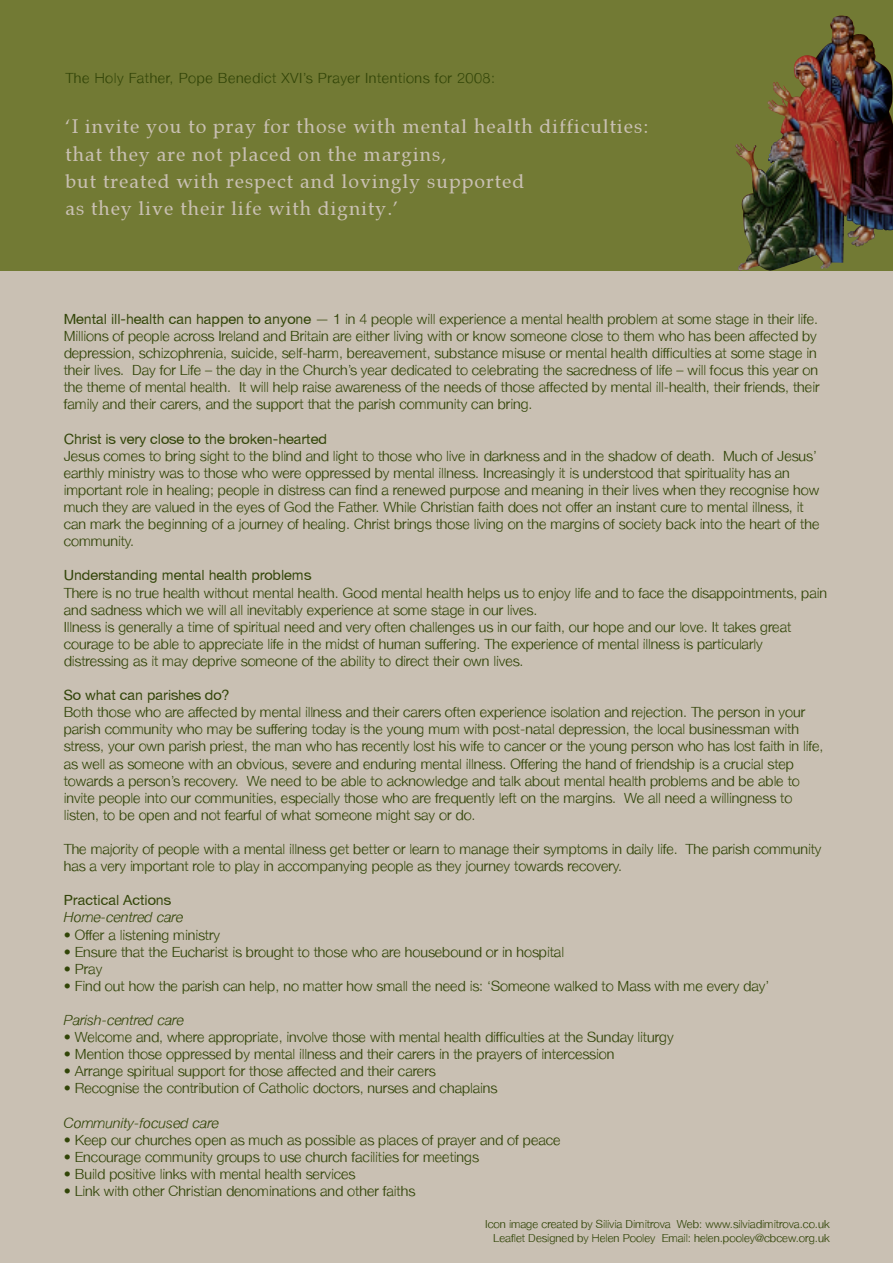
<style>
.page{position:relative;width:893px;height:1263px;background:#fff}
.page>*{position:absolute;margin:0;border:0;box-sizing:border-box;transform-origin:0 0}
.t1{font:19.5px/27px "Palatino Roman+T42+BNWHHB";color:#c9c0b3}
.t2{font:14.25px/17.1px "Helvetica Neue Light+T42+TJHZVS";color:#324508}
.t3{font:14.25px "Helvetica Neue+T42+PPAKLX";color:#324508}
.t4{font:14.25px "Helvetica Neue Light Italic+T42+SEYWMI";color:#324508}
.t5{font:14.25px "Helvetica Neue Light+T42+TJHZVS";letter-spacing:.04em;color:#324508}
.t6{font:11.25px/13.5px "Helvetica Neue Light+T42+TJHZVS";color:#324508;text-align:right}
.s1{font-family:"Helvetica Neue+T42+PPAKLX"}
</style>
<div class="page">
<div style="left:0;top:261px;width:893px;height:1002px;background:#c9c0b3"></div>
<div style="left:0;top:0;width:893px;height:270px;background:#727a34"></div>
<img style="left:767px;top:81px;width:126px;height:61px">
<img style="left:735px;top:142px;width:158px;height:129px">
<p class="t5" style="left:65px;top:69px;width:431px">The Holy Father, Pope Benedict XVI’s Prayer Intentions for 2008:</p>
<h1 class="t1" style="left:65px;top:114px;width:584px">‘I invite you to pray for those with mental health difficulties: that they are not placed on the margins,<br>but treated with respect and lovingly supported<br>as they live their life with dignity.’</h1>
<p class="t2" style="left:64px;top:310px;width:757px"><span class="s1">Mental ill-health can happen to anyone</span> — 1 in 4 people will experience a mental health problem at some stage in their life.<br>Millions of people across Ireland and Britain are either living with or know someone close to them who has been affected by depression, schizophrenia, suicide, self-harm, bereavement, substance misuse or mental health difficulties at some stage in their lives. Day for Life – the day in the Church’s year dedicated to celebrating the sacredness of life – will focus this year on the theme of mental health. It will help raise awareness of the needs of those affected by mental ill-health, their friends, their family and their carers, and the support that the parish community can bring.</p>
<p class="t3" style="left:64px;top:430px;width:265px">Christ is very close to the broken-hearted</p>
<p class="t2" style="left:64px;top:447px;width:757px">Jesus comes to bring sight to the blind and light to those who live in darkness and in the shadow of death. Much of Jesus’ earthly ministry was to those who were oppressed by mental illness. Increasingly it is understood that spirituality has an important role in healing; people in distress can find a renewed purpose and meaning in their lives when they recognise how much they are valued in the eyes of God the Father. While Christian faith does not offer an instant cure to mental illness, it can mark the beginning of a journey of healing. Christ brings those living on the margins of society back into the heart of the community.</p>
<p class="t3" style="left:64px;top:567px;width:249px">Understanding mental health problems</p>
<p class="t2" style="left:64px;top:584px;width:765px">There is no true health without mental health. Good mental health helps us to enjoy life and to face the disappointments, pain and sadness which we will all inevitably experience at some stage in our lives.<br>Illness is generally a time of spiritual need and very often challenges us in our faith, our hope and our love. It takes great courage to be able to appreciate life in the midst of human suffering. The experience of mental illness is particularly distressing as it may deprive someone of the ability to direct their own lives.</p>
<p class="t3" style="left:64px;top:686px;width:167px">So what can parishes do?</p>
<p class="t2" style="left:64px;top:703px;width:761px">Both those who are affected by mental illness and their carers often experience isolation and rejection. The person in your parish community who may be suffering today is the young mum with post-natal depression, the local businessman with stress, your own parish priest, the man who has recently lost his wife to cancer or the young person who has lost faith in life, as well as someone with an obvious, severe and enduring mental illness. Offering the hand of friendship is a crucial step towards a person’s recovery. We need to be able to acknowledge and talk about mental health problems and be able to invite people into our communities, especially those who are frequently left on the margins. We all need a willingness to listen, to be open and not fearful of what someone might say or do.</p>
<p class="t2" style="left:64px;top:840px;width:759px">The majority of people with a mental illness get better or learn to manage their symptoms in daily life. The parish community has a very important role to play in accompanying people as they journey towards recovery.</p>
<p class="t3" style="left:64px;top:892px;width:109px">Practical Actions</p>
<p class="t4" style="left:64px;top:909px;width:121px">Home-centred care</p>
<p class="t2" style="left:64px;top:926px;width:158px">• Offer a listening ministry</p>
<p class="t2" style="left:64px;top:943px;width:502px">• Ensure that the Eucharist is brought to those who are housebound or in hospital</p>
<p class="t2" style="left:64px;top:960px;width:40px">• Pray</p>
<p class="t2" style="left:64px;top:977px;width:707px">• Find out how the parish can help, no matter how small the need is: ‘Someone walked to Mass with me every day’</p>
<p class="t4" style="left:64px;top:1011px;width:122px">Parish-centred care</p>
<p class="t2" style="left:64px;top:1028px;width:611px">• Welcome and, where appropriate, involve those with mental health difficulties at the Sunday liturgy</p>
<p class="t2" style="left:64px;top:1045px;width:552px">• Mention those oppressed by mental illness and their carers in the prayers of intercession</p>
<p class="t2" style="left:64px;top:1062px;width:373px">• Arrange spiritual support for those affected and their carers</p>
<p class="t2" style="left:64px;top:1079px;width:435px">• Recognise the contribution of Catholic doctors, nurses and chaplains</p>
<p class="t4" style="left:64px;top:1114px;width:157px">Community-focused care</p>
<p class="t2" style="left:64px;top:1131px;width:498px">• Keep our churches open as much as possible as places of prayer and of peace</p>
<p class="t2" style="left:64px;top:1148px;width:417px">• Encourage community groups to use church facilities for meetings</p>
<p class="t2" style="left:64px;top:1165px;width:293px">• Build positive links with mental health services</p>
<p class="t2" style="left:64px;top:1182px;width:353px">• Link with other Christian denominations and other faiths</p>
<p class="t6" style="left:485px;top:1217px;width:346px">Icon image created by Silivia Dimitrova Web: www.silviadimitrova.co.uk<br>Leaflet Designed by Helen Pooley Email: helen.pooley@cbcew.org.uk</p>
</div>
